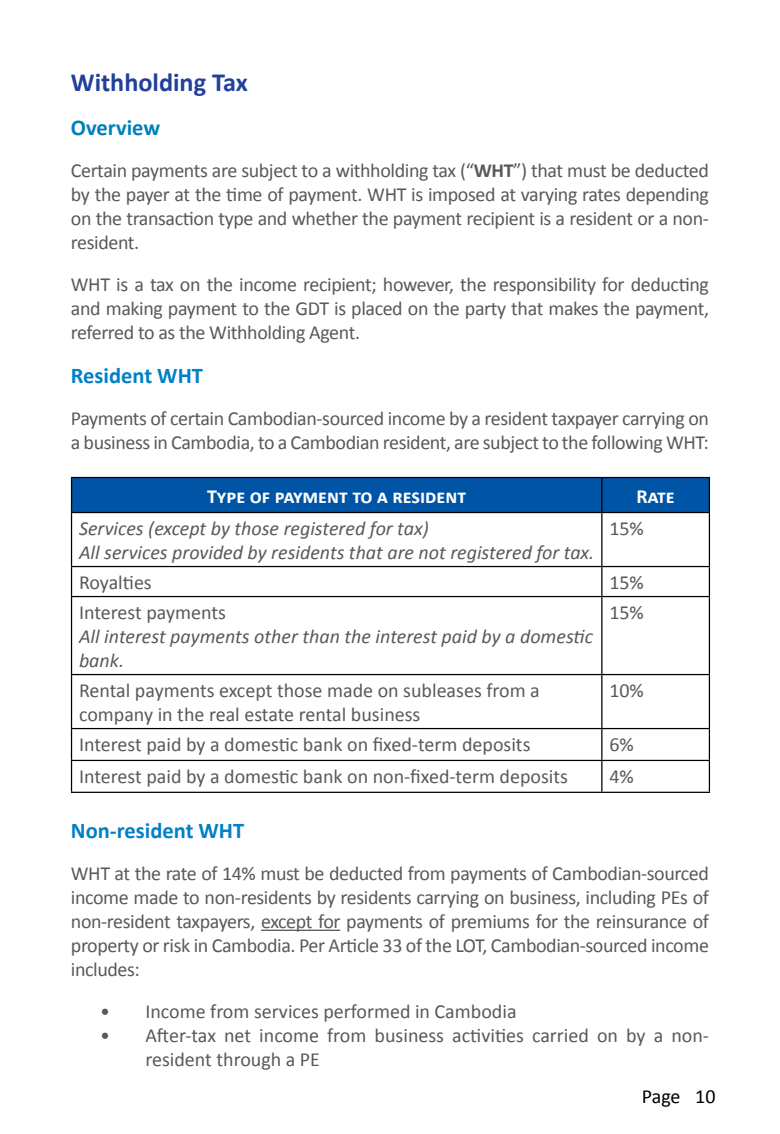
<style>
.page{position:relative;width:780px;height:1134px;background:#fff}
.page>*{position:absolute;margin:0;border:0;box-sizing:border-box;transform-origin:0 0}
.t1{font:700 26.25px "Calibri";color:#21409a}
.t2{font:700 22.5px "Calibri";color:#0080c7}
.t3{font:700 22.5px "Calibri";color:#0080b9}
.t4{font:20px/24px "Calibri";letter-spacing:-.02em;color:#58595b;text-align:justify}
.t5{font:20px/24px "Calibri";color:#58595b}
.t6{font:italic 20px/24px "Calibri";color:#58595b}
.t7{font:700 20px "Calibri";color:#fff}
.t8{font:20px "Calibri";letter-spacing:-.005em;color:#000}
.s1{font-weight:700}
</style>
<div class="page">
<hr style="left:261px;top:930px;width:79px;height:1px;background:#58595b">
<div style="left:72px;top:478px;width:636px;height:34px;background:#0054a6"></div>
<hr style="left:71px;top:477px;width:530px;height:1px;background:#000">
<hr style="left:71px;top:478px;width:1px;height:34px;background:#000">
<hr style="left:71px;top:512px;width:530px;height:1px;background:#000">
<hr style="left:601px;top:477px;width:109px;height:1px;background:#000">
<hr style="left:601px;top:478px;width:1px;height:34px;background:#000">
<hr style="left:708px;top:478px;width:2px;height:34px;background:#000">
<hr style="left:601px;top:512px;width:109px;height:1px;background:#000">
<hr style="left:71px;top:513px;width:1px;height:53px;background:#000">
<hr style="left:601px;top:513px;width:1px;height:53px;background:#000">
<hr style="left:708px;top:513px;width:2px;height:53px;background:#000">
<hr style="left:71px;top:566px;width:530px;height:1px;background:#000">
<svg style="left:71px;top:567px;width:1px;height:29px"></svg>
<hr style="left:601px;top:566px;width:109px;height:1px;background:#000">
<svg style="left:601px;top:567px;width:1px;height:29px"></svg>
<hr style="left:708px;top:567px;width:2px;height:29px;background:#000">
<hr style="left:71px;top:596px;width:530px;height:1px;background:#000">
<hr style="left:71px;top:597px;width:1px;height:77px;background:#000">
<hr style="left:601px;top:596px;width:109px;height:1px;background:#000">
<hr style="left:601px;top:597px;width:1px;height:77px;background:#000">
<hr style="left:708px;top:597px;width:2px;height:77px;background:#000">
<hr style="left:71px;top:674px;width:530px;height:1px;background:#000">
<hr style="left:71px;top:675px;width:1px;height:53px;background:#000">
<hr style="left:601px;top:674px;width:109px;height:1px;background:#000">
<hr style="left:601px;top:675px;width:1px;height:53px;background:#000">
<hr style="left:708px;top:675px;width:2px;height:53px;background:#000">
<hr style="left:71px;top:728px;width:530px;height:1px;background:#000">
<hr style="left:71px;top:729px;width:1px;height:31px;background:#000">
<hr style="left:601px;top:728px;width:109px;height:1px;background:#000">
<hr style="left:601px;top:729px;width:1px;height:31px;background:#000">
<hr style="left:708px;top:729px;width:2px;height:31px;background:#000">
<hr style="left:71px;top:760px;width:530px;height:1px;background:#000">
<hr style="left:71px;top:761px;width:1px;height:31px;background:#000">
<hr style="left:71px;top:792px;width:530px;height:1px;background:#000">
<hr style="left:601px;top:760px;width:109px;height:1px;background:#000">
<hr style="left:601px;top:761px;width:1px;height:31px;background:#000">
<hr style="left:708px;top:761px;width:2px;height:31px;background:#000">
<hr style="left:601px;top:792px;width:109px;height:1px;background:#000">
<h1 class="t1" style="left:71px;top:65px;width:178px">Withholding Tax</h1>
<p class="t3" style="left:71px;top:113px;width:91px">Overview</p>
<p class="t4" style="left:71px;top:158px;width:639px">Certain payments are subject to a withholding tax (“<span class="s1">WHT</span>”) that must be deducted by the payer at the time of payment. WHT is imposed at varying rates depending on the transaction type and whether the payment recipient is a resident or a non&shy;resident.</p>
<p class="t4" style="left:71px;top:272px;width:639px">WHT is a tax on the income recipient; however, the responsibility for deducting and making payment to the GDT is placed on the party that makes the payment, referred to as the Withholding Agent.</p>
<p class="t2" style="left:71px;top:362px;width:134px">Resident WHT</p>
<p class="t4" style="left:71px;top:407px;width:639px">Payments of certain Cambodian-sourced income by a resident taxpayer carrying on a business in Cambodia, to a Cambodian resident, are subject to the following WHT:</p>
<p class="t7" style="left:207px;top:483px;width:260px">Type of payment to a resident</p>
<p class="t7" style="left:636px;top:483px;width:40px">Rate</p>
<p class="t6" style="left:79px;top:516px;width:516px">Services (except by those registered for tax)<br>All services provided by residents that are not registered for tax.</p>
<p class="t4" style="left:609px;top:516px;width:36px">15%</p>
<p class="t4" style="left:79px;top:570px;width:74px">Royalties</p>
<p class="t4" style="left:609px;top:570px;width:36px">15%</p>
<p class="t5" style="left:79px;top:600px;width:148px">Interest payments</p>
<p class="t6" style="left:79px;top:624px;width:515px">All interest payments other than the interest paid by a domestic bank.</p>
<p class="t4" style="left:609px;top:600px;width:36px">15%</p>
<p class="t5" style="left:79px;top:678px;width:462px">Rental payments except those made on subleases from a company in the real estate rental business</p>
<p class="t4" style="left:609px;top:678px;width:36px">10%</p>
<p class="t5" style="left:79px;top:732px;width:453px">Interest paid by a domestic bank on fixed-term deposits</p>
<p class="t4" style="left:609px;top:732px;width:26px">6%</p>
<p class="t5" style="left:79px;top:764px;width:490px">Interest paid by a domestic bank on non-fixed-term deposits</p>
<p class="t4" style="left:609px;top:764px;width:26px">4%</p>
<p class="t2" style="left:71px;top:816px;width:175px">Non-resident WHT</p>
<p class="t4" style="left:71px;top:861px;width:639px">WHT at the rate of 14% must be deducted from payments of Cambodian-sourced income made to non-residents by residents carrying on business, including PEs of non-resident taxpayers, except for payments of premiums for the reinsurance of property or risk in Cambodia. Per Article 33 of the LOT, Cambodian-sourced income includes:</p>
<p class="t5" style="left:100px;top:999px;width:418px">• Income from services performed in Cambodia</p>
<p class="t5" style="left:145px;top:1023px;width:565px;text-indent:-45px">• After-tax net income from business activities carried on by a non&shy;resident through a PE</p>
<p class="t8" style="left:642px;top:1084px;width:75px">Page 10</p>
</div>
